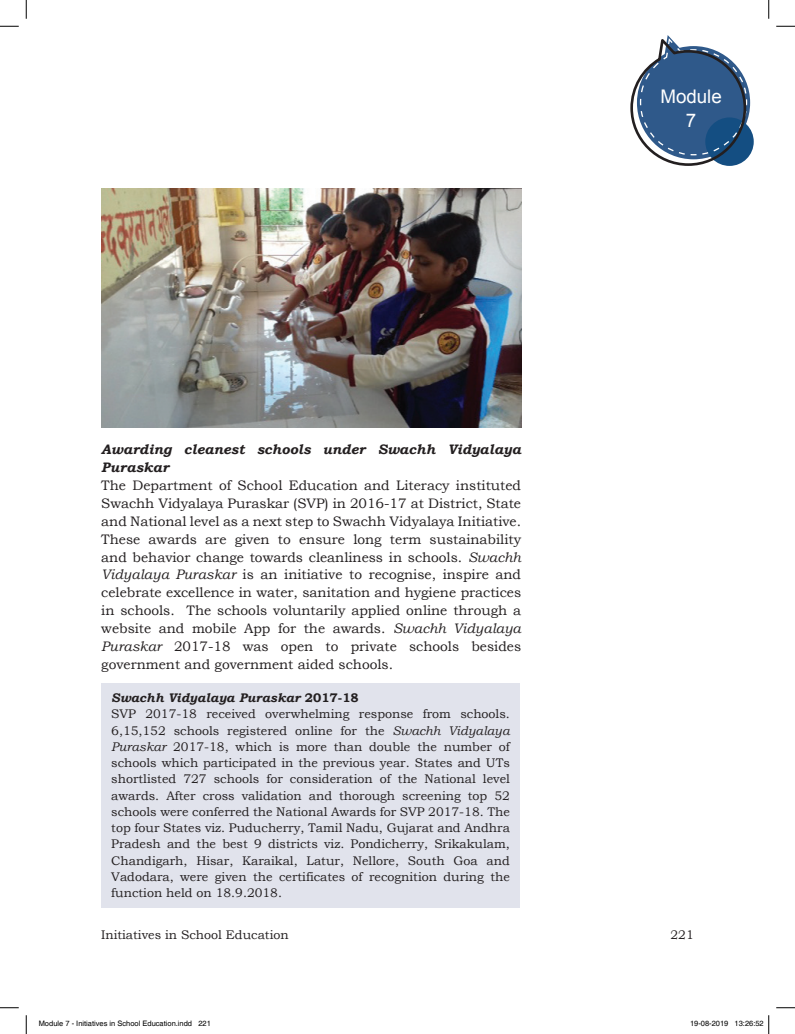
<style>
.page{position:relative;width:795px;height:1034px;background:#fff}
.page>*{position:absolute;margin:0;border:0;box-sizing:border-box;transform-origin:0 0}
.t1{font:18.75px/23.8px "Arial";color:#fff;text-align:center}
.t2{font:13.75px/17.9px "Bookman Old Style";color:#231f20;text-align:justify}
.t3{font:italic 700 13.75px/17.9px "Bookman Old Style";color:#231f20}
.t4{font:12.5px/16.2px "Bookman Old Style";color:#231f20}
.t5{font:7.5px "Helvetica";color:#000}
.s1{font-style:italic}
.s2{font-weight:700;font-style:italic}
.s3{font-weight:700}
</style>
<div class="page">
<svg style="left:705px;top:117px;width:49px;height:49px"></svg>
<svg style="left:630px;top:35px;width:120px;height:131px"></svg>
<div style="left:101px;top:683px;width:419px;height:224px;background:#e1e3ec"></div>
<img style="left:101px;top:189px;width:420px;height:238px">
<svg style="left:0;top:25px;width:19px;height:2px"></svg>
<svg style="left:776px;top:25px;width:19px;height:2px"></svg>
<svg style="left:0;top:1007px;width:19px;height:1px"></svg>
<svg style="left:776px;top:1007px;width:19px;height:1px"></svg>
<svg style="left:25px;top:0;width:2px;height:19px"></svg>
<svg style="left:25px;top:1015px;width:2px;height:18px"></svg>
<svg style="left:768px;top:0;width:2px;height:19px"></svg>
<svg style="left:768px;top:1015px;width:2px;height:18px"></svg>
<p class="t3" style="left:101px;top:440px;width:421px">Awarding cleanest schools under Swachh Vidyalaya<br>Puraskar</p>
<p class="t2" style="left:101px;top:476px;width:421px">The Department of School Education and Literacy instituted Swachh Vidyalaya Puraskar (SVP) in 2016-17 at District, State and National level as a next step to Swachh Vidyalaya Initiative.<br>These awards are given to ensure long term sustainability and behavior change towards cleanliness in schools. <span class="s1">Swachh Vidyalaya Puraskar</span> is an initiative to recognise, inspire and celebrate excellence in water, sanitation and hygiene practices in schools. The schools voluntarily applied online through a website and mobile App for the awards. <span class="s1">Swachh Vidyalaya Puraskar</span> 2017-18 was open to private schools besides government and government aided schools.</p>
<p class="t4" style="left:111px;top:689px;width:400px"><span class="s2">Swachh Vidyalaya Puraskar</span> <span class="s3">2017-18<br></span>SVP 2017-18 received overwhelming response from schools.<br>6,15,152 schools registered online for the <span class="s1">Swachh Vidyalaya Puraskar</span> 2017-18, which is more than double the number of schools which participated in the previous year. States and UTs shortlisted 727 schools for consideration of the National level awards. After cross validation and thorough screening top 52 schools were conferred the National Awards for SVP 2017-18. The top four States viz. Puducherry, Tamil Nadu, Gujarat and Andhra Pradesh and the best 9 districts viz. Pondicherry, Srikakulam, Chandigarh, Hisar, Karaikal, Latur, Nellore, South Goa and Vadodara, were given the certificates of recognition during the function held on 18.9.2018.</p>
<h1 class="t1" style="left:660px;top:85px;width:63px">Module<br>7</h1>
<p class="t4" style="left:101px;top:926px;width:189px">Initiatives in School Education</p>
<p class="t4" style="left:671px;top:926px;width:25px">221</p>
<p class="t5" style="left:39px;top:1019px;width:174px">Module 7 - Initiatives in School Education.indd 221</p>
<p class="t5" style="left:690px;top:1019px;width:75px">19-08-2019 13:26:52</p>
</div>
